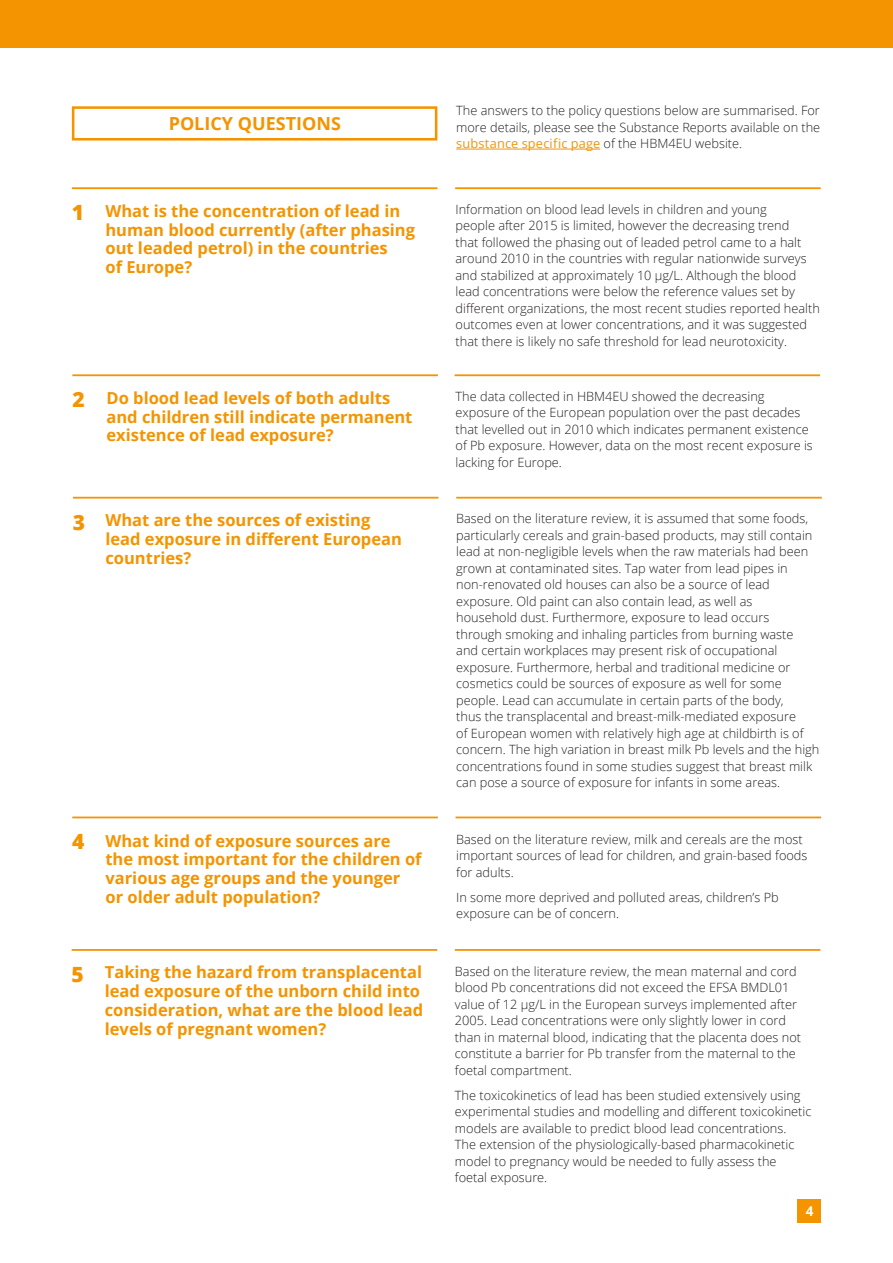
<style>
.page{position:relative;width:893px;height:1263px;background:#fff}
.page>*{position:absolute;margin:0;border:0;box-sizing:border-box;transform-origin:0 0}
.Questions{font:800 21px "Open Sans";color:#f49400}
.Titles{font:700 18px "Open Sans";color:#f49400}
.Questions-2{font:700 16.5px/18.8px "Open Sans";color:#f49400}
.Text{font:700 13.5px "Open Sans";color:#fff}
.Text-2{font:300 12.75px/16.5px "Open Sans";color:#231f20}
.s1{font-weight:400;color:#f49400}
</style>
<div class="page">
<div style="left:0;top:0;width:893px;height:48px;background:#f49400"></div>
<div style="left:797px;top:1199px;width:24px;height:23px;background:#f49400"></div>
<div style="left:72px;top:106px;width:365px;height:35px;border:3px solid #f49400"></div>
<hr style="left:72px;top:187px;width:365px;height:2px;background:#f49400">
<hr style="left:455px;top:187px;width:366px;height:2px;background:#f49400">
<hr style="left:72px;top:374px;width:366px;height:2px;background:#f49400">
<hr style="left:455px;top:374px;width:365px;height:2px;background:#f49400">
<hr style="left:456px;top:149px;width:144px;height:1px;background:#f49400">
<hr style="left:73px;top:497px;width:365px;height:2px;background:#f49400">
<hr style="left:456px;top:497px;width:366px;height:2px;background:#f49400">
<hr style="left:72px;top:816px;width:366px;height:2px;background:#f49400">
<hr style="left:456px;top:816px;width:365px;height:2px;background:#f49400">
<hr style="left:72px;top:949px;width:365px;height:2px;background:#f49400">
<hr style="left:455px;top:949px;width:365px;height:2px;background:#f49400">
<p class="Questions" style="left:72px;top:197px;width:14px">1</p>
<p class="Questions" style="left:72px;top:384px;width:14px">2</p>
<p class="Titles" style="left:169px;top:110px;width:174px">POLICY QUESTIONS</p>
<p class="Text-2" style="left:456px;top:102px;width:366px;text-align:justify">The answers to the policy questions below are summarised. For more details, please see the Substance Reports available on the <span class="s1">substance specific page</span> of the HBM4EU website.</p>
<p class="Questions-2" style="left:105px;top:201px;width:311px">What is the concentration of lead in human blood currently (after phasing out leaded petrol) in the countries<br>of Europe?</p>
<p class="Text-2" style="left:456px;top:201px;width:366px">Information on blood lead levels in children and young<br>people after 2015 is limited, however the decreasing trend<br>that followed the phasing out of leaded petrol came to a halt around 2010 in the countries with regular nationwide surveys and stabilized at approximately 10 μg/L. Although the blood lead concentrations were below the reference values set by different organizations, the most recent studies reported health outcomes even at lower concentrations, and it was suggested that there is likely no safe threshold for lead neurotoxicity.</p>
<p class="Questions-2" style="left:107px;top:388px;width:307px">Do blood lead levels of both adults and children still indicate permanent existence of lead exposure?</p>
<p class="Text-2" style="left:456px;top:388px;width:359px">The data collected in HBM4EU showed the decreasing exposure of the European population over the past decades that levelled out in 2010 which indicates permanent existence of Pb exposure. However, data on the most recent exposure is lacking for Europe.</p>
<p class="Questions" style="left:73px;top:506px;width:14px">3</p>
<p class="Questions-2" style="left:105px;top:510px;width:298px">What are the sources of existing lead exposure in different European countries?</p>
<p class="Text-2" style="left:456px;top:510px;width:365px">Based on the literature review, it is assumed that some foods, particularly cereals and grain-based products, may still contain lead at non-negligible levels when the raw materials had been grown at contaminated sites. Tap water from lead pipes in non-renovated old houses can also be a source of lead exposure. Old paint can also contain lead, as well as<br>household dust. Furthermore, exposure to lead occurs<br>through smoking and inhaling particles from burning waste<br>and certain workplaces may present risk of occupational exposure. Furthermore, herbal and traditional medicine or cosmetics could be sources of exposure as well for some people. Lead can accumulate in certain parts of the body,<br>thus the transplacental and breast-milk-mediated exposure<br>of European women with relatively high age at childbirth is of concern. The high variation in breast milk Pb levels and the high concentrations found in some studies suggest that breast milk can pose a source of exposure for infants in some areas.</p>
<p class="Questions" style="left:72px;top:826px;width:14px">4</p>
<p class="Questions-2" style="left:105px;top:831px;width:318px">What kind of exposure sources are the most important for the children of various age groups and the younger or older adult population?</p>
<p class="Text-2" style="left:456px;top:830px;width:353px">Based on the literature review, milk and cereals are the most important sources of lead for children, and grain-based foods for adults.</p>
<p class="Text-2" style="left:456px;top:888px;width:324px">In some more deprived and polluted areas, children’s Pb exposure can be of concern.</p>
<p class="Questions" style="left:72px;top:958px;width:14px">5</p>
<p class="Questions-2" style="left:105px;top:962px;width:320px">Taking the hazard from transplacental lead exposure of the unborn child into consideration, what are the blood lead levels of pregnant women?</p>
<p class="Text-2" style="left:455px;top:962px;width:348px">Based on the literature review, the mean maternal and cord blood Pb concentrations did not exceed the EFSA BMDL01 value of 12 µg/L in the European surveys implemented after 2005. Lead concentrations were only slightly lower in cord than in maternal blood, indicating that the placenta does not constitute a barrier for Pb transfer from the maternal to the foetal compartment.</p>
<p class="Text-2" style="left:455px;top:1086px;width:358px">The toxicokinetics of lead has been studied extensively using experimental studies and modelling and different toxicokinetic models are available to predict blood lead concentrations.<br>The extension of the physiologically-based pharmacokinetic model to pregnancy would be needed to fully assess the foetal exposure.</p>
<p class="Text" style="left:806px;top:1201px;width:9px">4</p>
</div>
